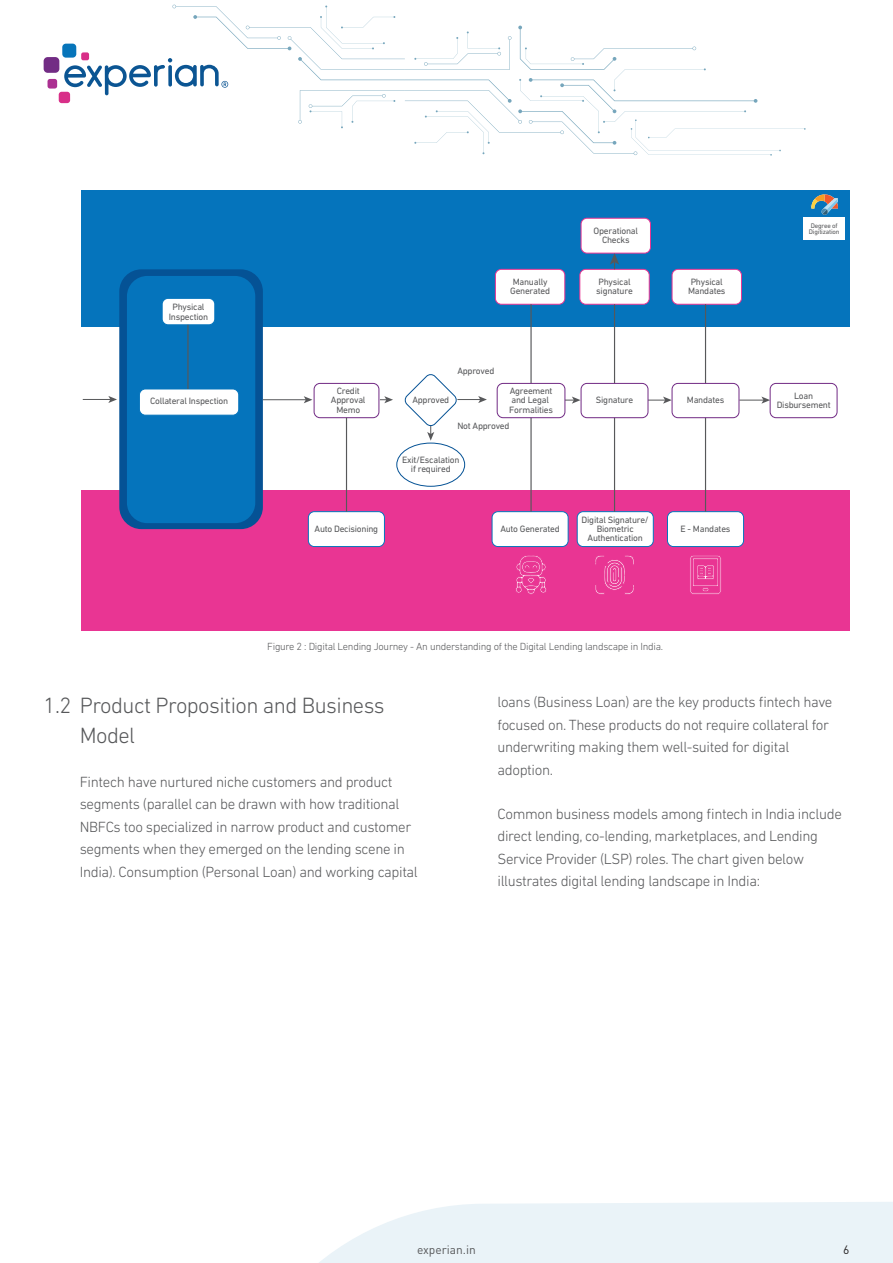
<style>
.page{position:relative;width:893px;height:1263px;background:#fff}
.page>*{position:absolute;margin:0;border:0;box-sizing:border-box;transform-origin:0 0}
.t1{font:300 22.5px/30px "DIN Next W1 G";letter-spacing:-.025em;color:#57585a}
.t2{font:300 15px/22.5px "DIN Next W1 G";letter-spacing:-.025em;color:#57585a}
.t3{font:12px "DIN Pro";color:#57585a}
.t4{font:12px "DIN Pro";color:#231f20}
.t5{font:300 10.5px "DIN Next W1 G";letter-spacing:-.025em;color:#57585a}
.t6{font:9.3px/9.3px "DIN Next W1 G";letter-spacing:-.025em;color:#57585a;text-align:center}
.t7{font:6.75px/6.8px "DIN Next W1 G";letter-spacing:-.025em;color:#57585a}
</style>
<div class="page">
<svg style="left:319px;top:1202px;width:574px;height:61px;background:#ecf4f8"></svg>
<div style="left:62px;top:44px;width:14px;height:14px;background:#0775ba;border-radius:4px"></div>
<div style="left:44px;top:57px;width:15px;height:16px;background:#722c84;border-radius:4px"></div>
<div style="left:48px;top:79px;width:9px;height:10px;background:#ab3091;border-radius:3px"></div>
<div style="left:59px;top:92px;width:11px;height:11px;background:#d82f88;border-radius:3px"></div>
<svg style="left:64px;top:5px;width:742px;height:151px"></svg>
<div style="left:81px;top:490px;width:768px;height:141px;background:#e93593"></div>
<div style="left:81px;top:190px;width:768px;height:137px;background:#0574bc"></div>
<div style="left:119px;top:269px;width:144px;height:260px;background:#055295;border-radius:22px"></div>
<div style="left:127px;top:276px;width:128px;height:247px;background:#0574bc;border-radius:20px"></div>
<div style="left:314px;top:383px;width:65px;height:35px;border:1px solid #712a84;border-radius:6px"></div>
<div style="left:770px;top:383px;width:67px;height:35px;border:1px solid #712a84;border-radius:6px"></div>
<div style="left:396px;top:443px;width:69px;height:44px;border:1px solid #055295;border-radius:50%"></div>
<div style="left:308px;top:512px;width:76px;height:34px;background:#fff;border-radius:6px"></div>
<div style="left:308px;top:511px;width:77px;height:36px;border:1px solid #0574bc;border-radius:6px"></div>
<div style="left:492px;top:512px;width:76px;height:34px;background:#fff;border-radius:6px"></div>
<div style="left:492px;top:511px;width:76px;height:36px;border:1px solid #0574bc;border-radius:6px"></div>
<div style="left:667px;top:512px;width:77px;height:34px;background:#fff;border-radius:6px"></div>
<div style="left:667px;top:511px;width:77px;height:36px;border:1px solid #0574bc;border-radius:6px"></div>
<div style="left:577px;top:512px;width:76px;height:34px;background:#fff;border-radius:6px"></div>
<div style="left:577px;top:511px;width:77px;height:36px;border:1px solid #0574bc;border-radius:6px"></div>
<div style="left:495px;top:269px;width:70px;height:35px;background:#fff;border-radius:6px"></div>
<div style="left:495px;top:269px;width:70px;height:35px;border:1px solid #e93593;border-radius:6px"></div>
<div style="left:580px;top:269px;width:69px;height:35px;background:#fff;border-radius:6px"></div>
<div style="left:579px;top:269px;width:70px;height:35px;border:1px solid #e93593;border-radius:6px"></div>
<div style="left:672px;top:269px;width:69px;height:35px;background:#fff;border-radius:6px"></div>
<div style="left:672px;top:269px;width:70px;height:35px;border:1px solid #e93593;border-radius:6px"></div>
<div style="left:581px;top:218px;width:69px;height:35px;background:#fff;border-radius:6px"></div>
<div style="left:581px;top:218px;width:70px;height:35px;border:1px solid #e93593;border-radius:6px"></div>
<svg style="left:83px;top:396px;width:34px;height:7px"></svg>
<hr style="left:263px;top:399px;width:43px;height:1px;background:#57585a">
<svg style="left:304px;top:396px;width:8px;height:7px"></svg>
<svg style="left:380px;top:396px;width:13px;height:7px"></svg>
<svg style="left:404px;top:374px;width:83px;height:67px"></svg>
<svg style="left:565px;top:396px;width:15px;height:8px"></svg>
<svg style="left:648px;top:396px;width:24px;height:8px"></svg>
<svg style="left:739px;top:396px;width:31px;height:8px"></svg>
<hr style="left:346px;top:418px;width:1px;height:94px;background:#57585a">
<hr style="left:530px;top:304px;width:2px;height:208px;background:#57585a">
<hr style="left:614px;top:304px;width:1px;height:208px;background:#57585a">
<hr style="left:705px;top:304px;width:1px;height:208px;background:#57585a">
<div style="left:497px;top:383px;width:68px;height:35px;background:#fff;border-radius:6px"></div>
<div style="left:497px;top:383px;width:68px;height:35px;border:1px solid #712a84;border-radius:6px"></div>
<div style="left:581px;top:383px;width:67px;height:35px;background:#fff;border-radius:6px"></div>
<div style="left:581px;top:383px;width:67px;height:35px;border:1px solid #712a84;border-radius:6px"></div>
<div style="left:672px;top:383px;width:67px;height:35px;background:#fff;border-radius:6px"></div>
<div style="left:672px;top:383px;width:67px;height:35px;border:1px solid #712a84;border-radius:6px"></div>
<svg style="left:610px;top:253px;width:9px;height:16px"></svg>
<div style="left:139px;top:389px;width:100px;height:26px;background:#fff;border-radius:6px"></div>
<div style="left:139px;top:389px;width:100px;height:26px;border:1px solid #0574bc;border-radius:6px"></div>
<div style="left:162px;top:298px;width:53px;height:27px;background:#fff;border-radius:6px"></div>
<div style="left:162px;top:298px;width:53px;height:27px;border:1px solid #0574bc;border-radius:6px"></div>
<hr style="left:187px;top:325px;width:2px;height:64px;background:#57585a">
<div style="left:803px;top:217px;width:42px;height:23px;background:#fff"></div>
<svg style="left:811px;top:194px;width:27px;height:21px"></svg>
<svg style="left:516px;top:555px;width:31px;height:39px"></svg>
<svg style="left:595px;top:555px;width:39px;height:39px"></svg>
<svg style="left:690px;top:555px;width:31px;height:39px"></svg>
<p class="t6" style="left:169px;top:302px;width:41px">Physical<br>Inspection</p>
<p class="t6" style="left:594px;top:226px;width:46px">Operational<br>Checks</p>
<p class="t6" style="left:510px;top:277px;width:41px;text-align:left">Manually<br>Generated</p>
<p class="t6" style="left:596px;top:277px;width:38px;text-align:left">Physical signature</p>
<p class="t6" style="left:688px;top:277px;width:39px;text-align:left">Physical<br>Mandates</p>
<p class="t6" style="left:457px;top:366px;width:38px">Approved</p>
<p class="t7" style="left:809px;top:222px;width:32px">Degree of<br>Digitization</p>
<p class="t6" style="left:331px;top:386px;width:36px">Credit<br>Approval<br>Memo</p>
<p class="t6" style="left:777px;top:391px;width:56px">Loan<br>Disbursement</p>
<p class="t6" style="left:509px;top:386px;width:45px;text-align:left">Agreement and Legal<br>Formalities</p>
<p class="t6" style="left:412px;top:395px;width:38px">Approved</p>
<p class="t6" style="left:150px;top:396px;width:80px">Collateral Inspection</p>
<p class="t6" style="left:596px;top:396px;width:39px">Signature</p>
<p class="t6" style="left:687px;top:396px;width:39px">Mandates</p>
<p class="t6" style="left:457px;top:421px;width:54px">Not Approved</p>
<p class="t6" style="left:402px;top:455px;width:59px">Exit/Escalation if required</p>
<p class="t6" style="left:582px;top:515px;width:69px">Digital Signature/<br>Biometric<br>Authentication</p>
<p class="t6" style="left:315px;top:524px;width:65px">Auto Decisioning</p>
<p class="t6" style="left:500px;top:524px;width:61px">Auto Generated</p>
<p class="t6" style="left:681px;top:524px;width:51px">E - Mandates</p>
<p class="t5" style="left:267px;top:640px;width:397px">Figure 2 : Digital Lending Journey - An understanding of the Digital Lending landscape in India.</p>
<p class="t1" style="left:80px;top:690px;width:307px;text-indent:-36px">1.2 Product Proposition and Business<br>Model</p>
<p class="t2" style="left:80px;top:770px;width:340px">Fintech have nurtured niche customers and product segments (parallel can be drawn with how traditional NBFCs too specialized in narrow product and customer segments when they emerged on the lending scene in India). Consumption (Personal Loan) and working capital</p>
<p class="t2" style="left:497px;top:691px;width:336px">loans (Business Loan) are the key products fintech have focused on. These products do not require collateral for underwriting making them well-suited for digital adoption.</p>
<p class="t2" style="left:497px;top:802px;width:346px">Common business models among fintech in India include direct lending, co-lending, marketplaces, and Lending Service Provider (LSP) roles. The chart given below illustrates digital lending landscape in India:</p>
<p class="t3" style="left:417px;top:1242px;width:60px">experian.in</p>
<p class="t4" style="left:843px;top:1242px;width:8px">6</p>
</div>
